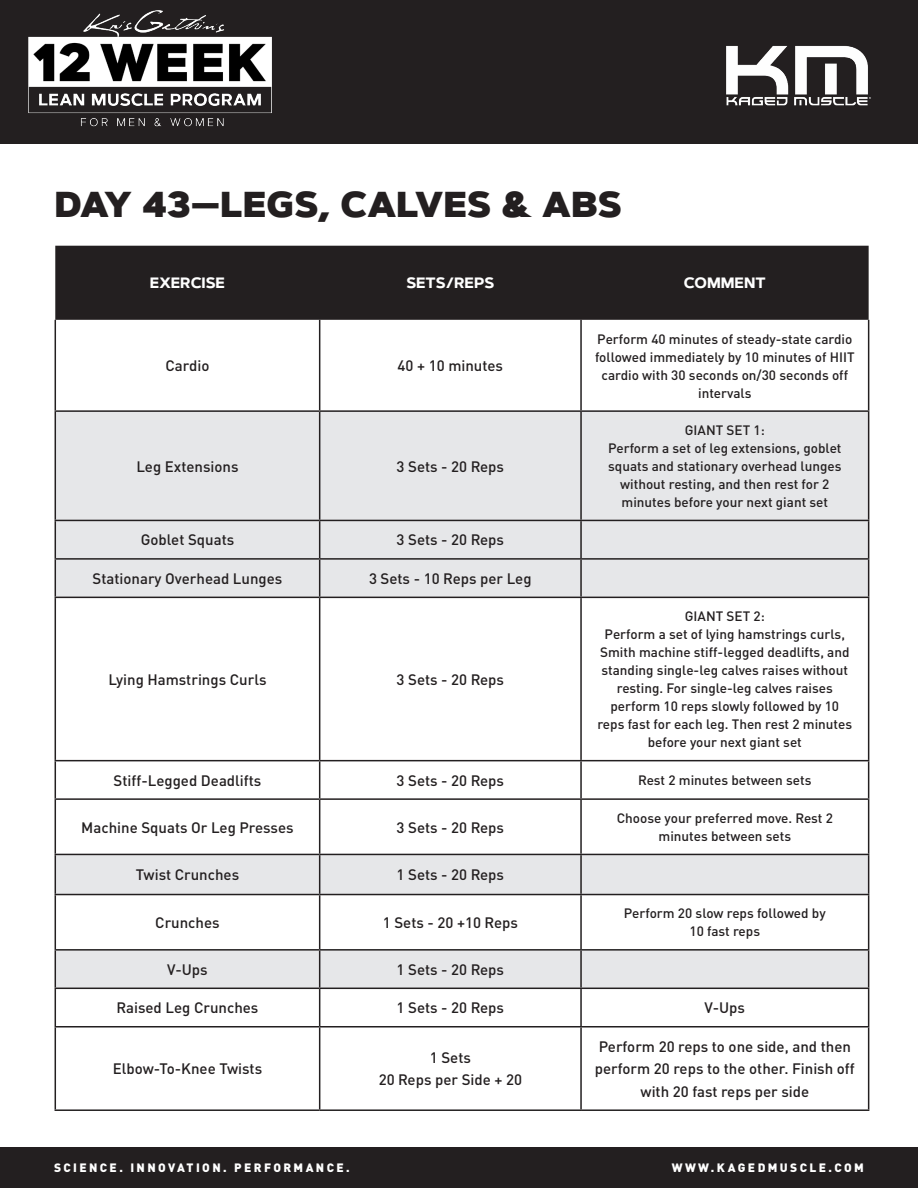
<style>
.page{position:relative;width:918px;height:1188px;background:#fff}
.page>*{position:absolute;margin:0;border:0;box-sizing:border-box;transform-origin:0 0}
.t1{font:900 36px "Artegra Sans";color:#231f20}
.t2{font:500 15px/22.5px "DIN Pro";color:#231f20;text-align:center}
.t3{font:700 15px "Artegra Sans";color:#fff}
.t4{font:500 13.5px/18px "DIN Pro";color:#231f20;text-align:center}
.t5{font:900 12px "DIN Pro";letter-spacing:.2em;color:#fff}
</style>
<div class="page">
<div style="left:0;top:1147px;width:918px;height:41px;background:#231f20"></div>
<div style="left:0;top:0;width:918px;height:144px;background:#231f20"></div>
<img style="left:726px;top:45px;width:145px;height:61px">
<img style="left:28px;top:10px;width:244px;height:117px">
<div style="left:55px;top:246px;width:814px;height:74px;background:#231f20"></div>
<svg style="left:56px;top:412px;width:812px;height:576px"></svg>
<hr style="left:55px;top:320px;width:1px;height:90px;background:#231f20">
<hr style="left:319px;top:320px;width:1px;height:90px;background:#231f20">
<hr style="left:580px;top:320px;width:2px;height:90px;background:#231f20">
<hr style="left:868px;top:320px;width:1px;height:90px;background:#231f20">
<hr style="left:55px;top:410px;width:265px;height:2px;background:#231f20">
<hr style="left:55px;top:412px;width:1px;height:108px;background:#231f20">
<hr style="left:320px;top:410px;width:261px;height:2px;background:#231f20">
<hr style="left:319px;top:412px;width:1px;height:108px;background:#231f20">
<hr style="left:581px;top:410px;width:288px;height:2px;background:#231f20">
<hr style="left:580px;top:412px;width:2px;height:108px;background:#231f20">
<hr style="left:868px;top:412px;width:1px;height:108px;background:#231f20">
<hr style="left:55px;top:520px;width:265px;height:1px;background:#231f20">
<hr style="left:55px;top:521px;width:1px;height:37px;background:#231f20">
<hr style="left:320px;top:520px;width:261px;height:1px;background:#231f20">
<hr style="left:319px;top:521px;width:1px;height:37px;background:#231f20">
<hr style="left:581px;top:520px;width:288px;height:1px;background:#231f20">
<hr style="left:580px;top:521px;width:2px;height:37px;background:#231f20">
<hr style="left:868px;top:521px;width:1px;height:37px;background:#231f20">
<hr style="left:55px;top:558px;width:265px;height:2px;background:#231f20">
<hr style="left:55px;top:560px;width:1px;height:37px;background:#231f20">
<hr style="left:320px;top:558px;width:261px;height:2px;background:#231f20">
<hr style="left:319px;top:560px;width:1px;height:37px;background:#231f20">
<hr style="left:581px;top:558px;width:288px;height:2px;background:#231f20">
<hr style="left:580px;top:560px;width:2px;height:37px;background:#231f20">
<hr style="left:868px;top:560px;width:1px;height:37px;background:#231f20">
<hr style="left:55px;top:597px;width:265px;height:1px;background:#231f20">
<hr style="left:55px;top:598px;width:1px;height:162px;background:#231f20">
<hr style="left:320px;top:597px;width:261px;height:1px;background:#231f20">
<hr style="left:319px;top:598px;width:1px;height:162px;background:#231f20">
<hr style="left:581px;top:597px;width:288px;height:1px;background:#231f20">
<hr style="left:580px;top:598px;width:2px;height:162px;background:#231f20">
<hr style="left:868px;top:598px;width:1px;height:162px;background:#231f20">
<hr style="left:55px;top:761px;width:1px;height:37px;background:#231f20">
<hr style="left:319px;top:761px;width:1px;height:37px;background:#231f20">
<hr style="left:580px;top:761px;width:2px;height:37px;background:#231f20">
<hr style="left:868px;top:761px;width:1px;height:37px;background:#231f20">
<hr style="left:55px;top:760px;width:265px;height:1px;background:#231f20">
<hr style="left:320px;top:760px;width:261px;height:1px;background:#231f20">
<hr style="left:581px;top:760px;width:288px;height:1px;background:#231f20">
<hr style="left:55px;top:798px;width:265px;height:2px;background:#231f20">
<hr style="left:55px;top:800px;width:1px;height:54px;background:#231f20">
<hr style="left:320px;top:798px;width:261px;height:2px;background:#231f20">
<hr style="left:319px;top:800px;width:1px;height:54px;background:#231f20">
<hr style="left:581px;top:798px;width:288px;height:2px;background:#231f20">
<hr style="left:580px;top:800px;width:2px;height:54px;background:#231f20">
<hr style="left:868px;top:800px;width:1px;height:54px;background:#231f20">
<hr style="left:55px;top:854px;width:265px;height:1px;background:#231f20">
<hr style="left:55px;top:855px;width:1px;height:39px;background:#231f20">
<hr style="left:320px;top:854px;width:261px;height:1px;background:#231f20">
<hr style="left:319px;top:855px;width:1px;height:39px;background:#231f20">
<hr style="left:581px;top:854px;width:288px;height:1px;background:#231f20">
<hr style="left:580px;top:855px;width:2px;height:39px;background:#231f20">
<hr style="left:868px;top:855px;width:1px;height:39px;background:#231f20">
<hr style="left:55px;top:894px;width:265px;height:1px;background:#231f20">
<hr style="left:55px;top:895px;width:1px;height:54px;background:#231f20">
<hr style="left:320px;top:894px;width:261px;height:1px;background:#231f20">
<hr style="left:319px;top:895px;width:1px;height:54px;background:#231f20">
<hr style="left:581px;top:894px;width:288px;height:1px;background:#231f20">
<hr style="left:580px;top:895px;width:2px;height:54px;background:#231f20">
<hr style="left:868px;top:895px;width:1px;height:54px;background:#231f20">
<hr style="left:55px;top:949px;width:265px;height:2px;background:#231f20">
<hr style="left:55px;top:951px;width:1px;height:37px;background:#231f20">
<hr style="left:320px;top:949px;width:261px;height:2px;background:#231f20">
<hr style="left:319px;top:951px;width:1px;height:37px;background:#231f20">
<hr style="left:581px;top:949px;width:288px;height:2px;background:#231f20">
<hr style="left:580px;top:951px;width:2px;height:37px;background:#231f20">
<hr style="left:868px;top:951px;width:1px;height:37px;background:#231f20">
<hr style="left:55px;top:988px;width:265px;height:1px;background:#231f20">
<hr style="left:55px;top:989px;width:1px;height:37px;background:#231f20">
<hr style="left:320px;top:988px;width:261px;height:1px;background:#231f20">
<hr style="left:319px;top:989px;width:1px;height:37px;background:#231f20">
<hr style="left:581px;top:988px;width:288px;height:1px;background:#231f20">
<hr style="left:580px;top:989px;width:2px;height:37px;background:#231f20">
<hr style="left:868px;top:989px;width:1px;height:37px;background:#231f20">
<hr style="left:55px;top:1026px;width:265px;height:2px;background:#231f20">
<hr style="left:55px;top:1028px;width:1px;height:81px;background:#231f20">
<hr style="left:320px;top:1026px;width:261px;height:2px;background:#231f20">
<hr style="left:319px;top:1028px;width:1px;height:81px;background:#231f20">
<hr style="left:581px;top:1026px;width:288px;height:2px;background:#231f20">
<hr style="left:580px;top:1028px;width:2px;height:81px;background:#231f20">
<hr style="left:868px;top:1028px;width:1px;height:81px;background:#231f20">
<hr style="left:55px;top:1109px;width:265px;height:2px;background:#231f20">
<hr style="left:320px;top:1109px;width:261px;height:2px;background:#231f20">
<hr style="left:581px;top:1109px;width:288px;height:2px;background:#231f20">
<h1 class="t1" style="left:55px;top:177px;width:569px">DAY 43—LEGS, CALVES &amp; ABS</h1>
<p class="t3" style="left:150px;top:272px;width:77px">EXERCISE</p>
<p class="t3" style="left:406px;top:272px;width:89px">SETS/REPS</p>
<p class="t3" style="left:684px;top:272px;width:83px">COMMENT</p>
<p class="t2" style="left:166px;top:353px;width:45px">Cardio</p>
<p class="t2" style="left:398px;top:353px;width:107px">40 + 10 minutes</p>
<p class="t2" style="left:136px;top:453px;width:104px">Leg Extensions</p>
<p class="t2" style="left:397px;top:453px;width:109px">3 Sets - 20 Reps</p>
<p class="t2" style="left:141px;top:527px;width:95px">Goblet Squats</p>
<p class="t2" style="left:397px;top:527px;width:109px">3 Sets - 20 Reps</p>
<p class="t2" style="left:93px;top:566px;width:191px">Stationary Overhead Lunges</p>
<p class="t2" style="left:369px;top:566px;width:164px">3 Sets - 10 Reps per Leg</p>
<p class="t2" style="left:108px;top:666px;width:160px">Lying Hamstrings Curls</p>
<p class="t2" style="left:397px;top:666px;width:109px">3 Sets - 20 Reps</p>
<p class="t4" style="left:595px;top:328px;width:261px">Perform 40 minutes of steady-state cardio followed immediately by 10 minutes of HIIT cardio with 30 seconds on/30 seconds off intervals</p>
<p class="t4" style="left:608px;top:420px;width:235px">GIANT SET 1:<br>Perform a set of leg extensions, goblet squats and stationary overhead lunges without resting, and then rest for 2 minutes before your next giant set</p>
<p class="t4" style="left:597px;top:606px;width:256px">GIANT SET 2:<br>Perform a set of lying hamstrings curls, Smith machine stiff-legged deadlifts, and standing single-leg calves raises without resting. For single-leg calves raises perform 10 reps slowly followed by 10 reps fast for each leg. Then rest 2 minutes before your next giant set</p>
<p class="t2" style="left:114px;top:767px;width:149px">Stiff-Legged Deadlifts</p>
<p class="t2" style="left:397px;top:767px;width:109px">3 Sets - 20 Reps</p>
<p class="t4" style="left:638px;top:770px;width:175px">Rest 2 minutes between sets</p>
<p class="t2" style="left:81px;top:814px;width:214px">Machine Squats Or Leg Presses</p>
<p class="t2" style="left:397px;top:814px;width:109px">3 Sets - 20 Reps</p>
<p class="t4" style="left:617px;top:808px;width:218px">Choose your preferred move. Rest 2 minutes between sets</p>
<p class="t2" style="left:136px;top:862px;width:105px">Twist Crunches</p>
<p class="t2" style="left:397px;top:862px;width:109px">1 Sets - 20 Reps</p>
<p class="t2" style="left:155px;top:910px;width:66px">Crunches</p>
<p class="t2" style="left:383px;top:910px;width:137px">1 Sets - 20 +10 Reps</p>
<p class="t4" style="left:624px;top:903px;width:203px">Perform 20 slow reps followed by<br>10 fast reps</p>
<p class="t2" style="left:167px;top:956px;width:42px">V-Ups</p>
<p class="t2" style="left:397px;top:956px;width:109px">1 Sets - 20 Reps</p>
<p class="t2" style="left:116px;top:995px;width:143px">Raised Leg Crunches</p>
<p class="t2" style="left:397px;top:995px;width:109px">1 Sets - 20 Reps</p>
<p class="t2" style="left:705px;top:995px;width:42px">V-Ups</p>
<p class="t2" style="left:113px;top:1056px;width:151px">Elbow-To-Knee Twists</p>
<p class="t2" style="left:379px;top:1045px;width:145px">1 Sets<br>20 Reps per Side + 20</p>
<p class="t2" style="left:595px;top:1033px;width:261px">Perform 20 reps to one side, and then perform 20 reps to the other. Finish off with 20 fast reps per side</p>
<p class="t5" style="left:54px;top:1157px;width:297px">SCIENCE. INNOVATION. PERFORMANCE.</p>
<p class="t5" style="left:672px;top:1157px;width:194px">WWW.KAGEDMUSCLE.COM</p>
</div>
